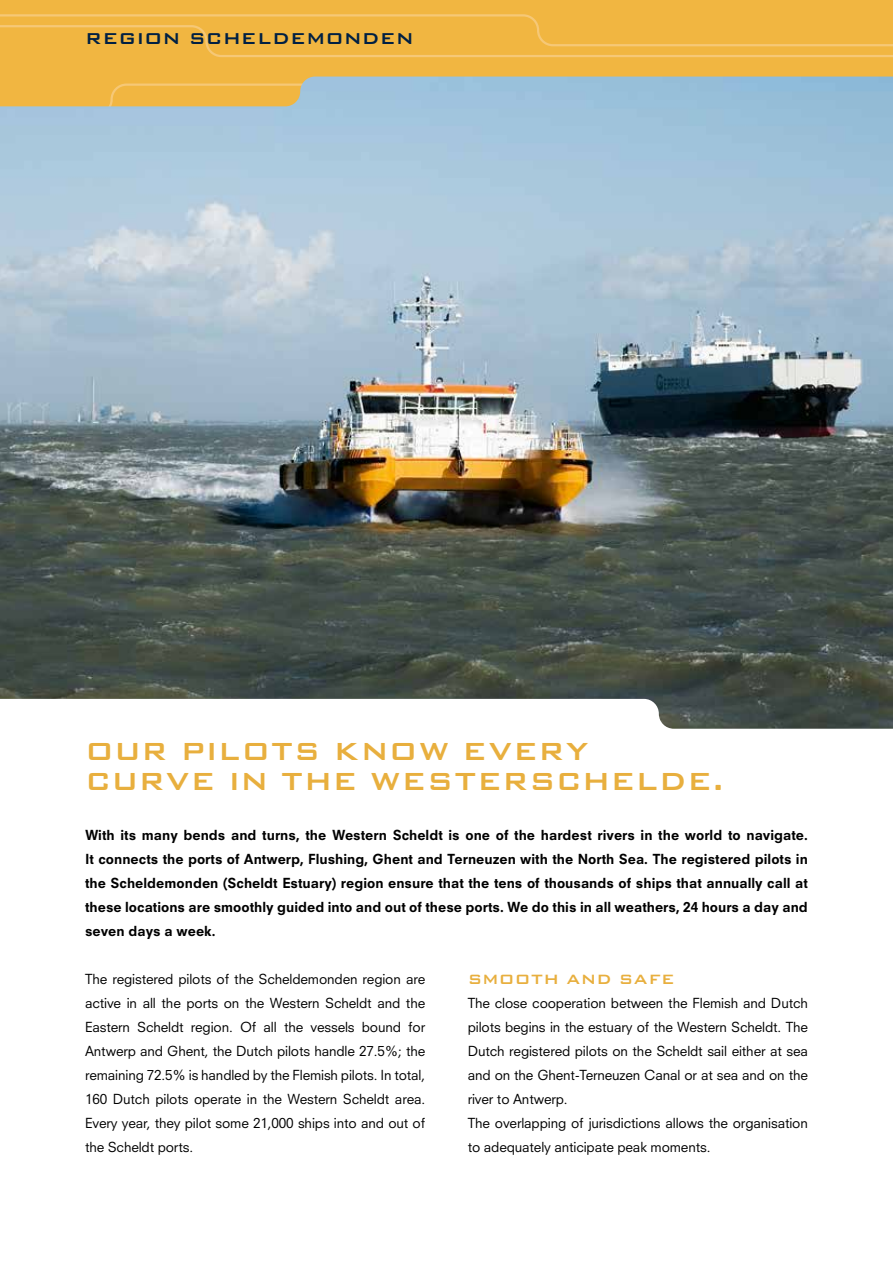
<style>
.page{position:relative;width:893px;height:1263px;background:#fff}
.page>*{position:absolute;margin:0;border:0;box-sizing:border-box;transform-origin:0 0}
.t1{font:500 33px/30px "Bank Gothic BT";letter-spacing:.015em;color:#e8af3e}
.t2{font:500 21px "Bank Gothic BT";color:#002043}
.t3{font:500 18px "Bank Gothic BT";letter-spacing:.035em;color:#e8af3e}
.t4{font:13.5px/24px "Neuzeit SLT Std";letter-spacing:-.01em;color:#000;text-align:justify}
.t5{font:800 13.5px/24px "Neuzeit SLT Std";color:#000;text-align:justify}
</style>
<div class="page">
<div style="left:0;top:0;width:893px;height:107px;background:#f1b641"></div>
<svg style="left:0;top:14px;width:893px;height:43px"></svg>
<img style="left:0;top:77px;width:893px;height:652px">
<h2 class="t2" style="left:85px;top:27px;width:331px">REGION SCHELDEMONDEN</h2>
<h1 class="t1" style="left:85px;top:736px;width:640px">OUR PILOTS KNOW EVERY<br>CURVE IN THE WESTERSCHELDE.</h1>
<p class="t5" style="left:85px;top:823px;width:724px">With its many bends and turns, the Western Scheldt is one of the hardest rivers in the world to navigate.<br>It connects the ports of Antwerp, Flushing, Ghent and Terneuzen with the North Sea. The registered pilots in the Scheldemonden (Scheldt Estuary) region ensure that the tens of thousands of ships that annually call at these locations are smoothly guided into and out of these ports. We do this in all weathers, 24 hours a day and seven days a week.</p>
<p class="t4" style="left:85px;top:967px;width:342px">The registered pilots of the Scheldemonden region are active in all the ports on the Western Scheldt and the Eastern Scheldt region. Of all the vessels bound for Antwerp and Ghent, the Dutch pilots handle 27.5%; the remaining 72.5% is handled by the Flemish pilots. In total, 160 Dutch pilots operate in the Western Scheldt area.<br>Every year, they pilot some 21,000 ships into and out of the Scheldt ports.</p>
<h3 class="t3" style="left:468px;top:969px;width:209px">SMOOTH AND SAFE</h3>
<p class="t4" style="left:468px;top:991px;width:342px;text-align:left">The close cooperation between the Flemish and Dutch pilots begins in the estuary of the Western Scheldt. The Dutch registered pilots on the Scheldt sail either at sea and on the Ghent-Terneuzen Canal or at sea and on the river to Antwerp.<br>The overlapping of jurisdictions allows the organisation to adequately anticipate peak moments.</p>
</div>
